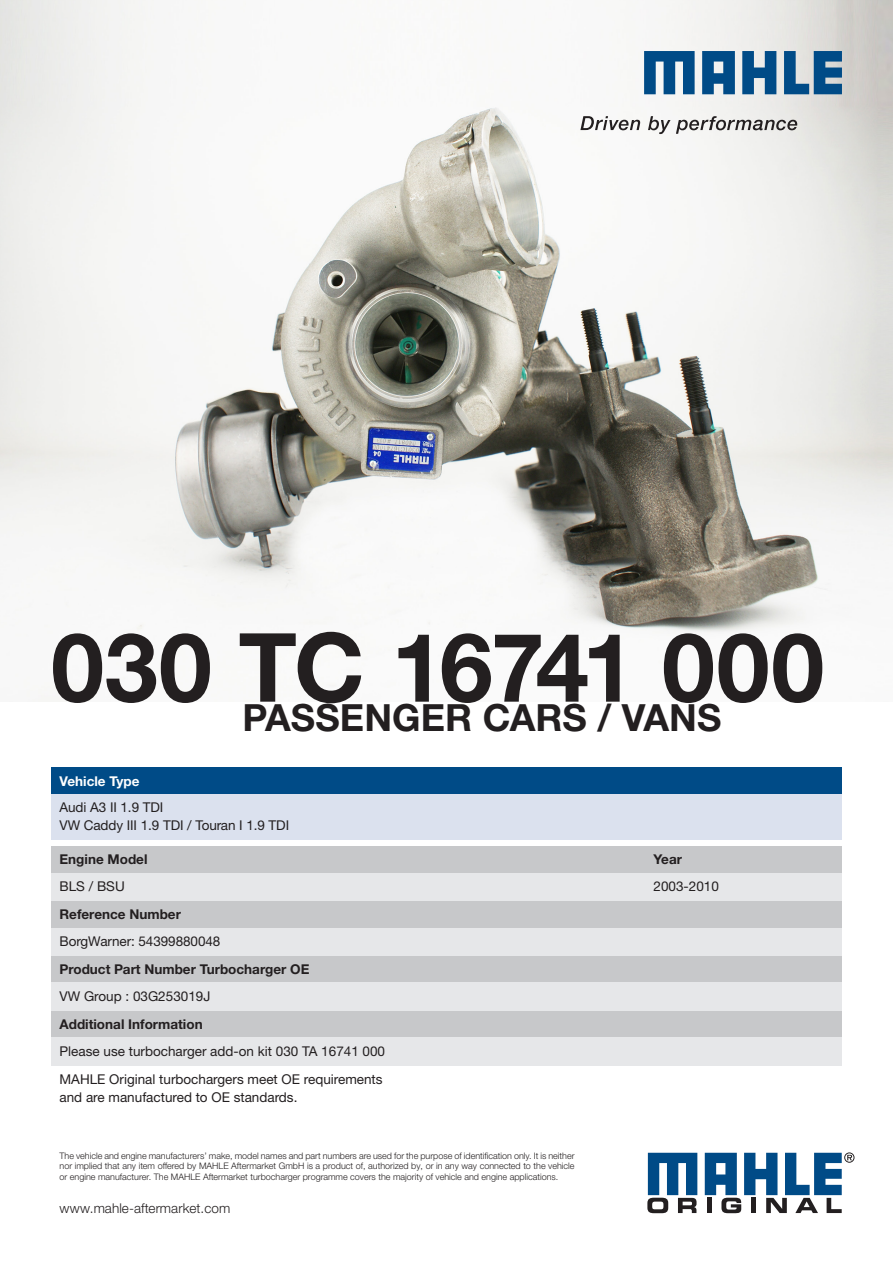
<style>
.page{position:relative;width:893px;height:1263px;background:#fff}
.page>*{position:absolute;margin:0;border:0;box-sizing:border-box;transform-origin:0 0}
.t1{font:700 95.55px "Helvetica Neue LTW1 G";letter-spacing:-.02em;color:#231f20}
.t2{font:700 37.5px "Helvetica Neue LTW1 G";letter-spacing:.005em;color:#231f20}
.t3{font:13.5px/18px "Helvetica Neue LTW1 G";color:#231f20}
.t4{font:700 13.5px "Helvetica Neue LTW1 G";color:#231f20}
.t5{font:300 13.5px "Helvetica Neue LTW1 G";letter-spacing:.005em;color:#231f20}
.t6{font:700 13.5px "Helvetica Neue LTW1 G";color:#fff}
.t7{font:300 9px/10.5px "Helvetica Neue LTW1 G";color:#231f20;text-align:justify}
</style>
<div class="page">
<img style="left:0;top:0;width:893px;height:702px">
<svg style="left:644px;top:51px;width:51px;height:43px"></svg>
<svg style="left:742px;top:51px;width:34px;height:43px"></svg>
<svg style="left:784px;top:51px;width:58px;height:43px;background:#4b7ca3"></svg>
<svg style="left:702px;top:51px;width:33px;height:43px"></svg>
<svg style="left:580px;top:116px;width:60px;height:14px"></svg>
<svg style="left:648px;top:116px;width:22px;height:18px"></svg>
<svg style="left:676px;top:116px;width:121px;height:18px"></svg>
<svg style="left:647px;top:1153px;width:50px;height:60px"></svg>
<svg style="left:705px;top:1152px;width:149px;height:61px"></svg>
<div style="left:51px;top:928px;width:791px;height:28px;background:#e6e7e9"></div>
<div style="left:51px;top:873px;width:791px;height:28px;background:#e6e7e9"></div>
<div style="left:51px;top:956px;width:791px;height:27px;background:#c7c8ca"></div>
<div style="left:51px;top:1011px;width:791px;height:27px;background:#c7c8ca"></div>
<div style="left:51px;top:983px;width:791px;height:28px;background:#e6e7e9"></div>
<div style="left:51px;top:1038px;width:791px;height:28px;background:#e6e7e9"></div>
<div style="left:51px;top:901px;width:791px;height:27px;background:#c7c8ca"></div>
<div style="left:51px;top:846px;width:791px;height:27px;background:#c7c8ca"></div>
<div style="left:51px;top:794px;width:791px;height:45px;background:#dbe1ee"></div>
<div style="left:51px;top:767px;width:791px;height:27px;background:#004b87"></div>
<p class="t1" style="left:51px;top:609px;width:775px">030 TC 16741 000</p>
<p class="t2" style="left:242px;top:695px;width:481px">PASSENGER CARS / VANS</p>
<p class="t6" style="left:60px;top:772px;width:82px">Vehicle Type</p>
<p class="t3" style="left:60px;top:798px;width:105px">Audi A3 II 1.9 TDI</p>
<p class="t3" style="left:60px;top:816px;width:231px">VW Caddy III 1.9 TDI / Touran I 1.9 TDI</p>
<p class="t4" style="left:60px;top:851px;width:89px">Engine Model</p>
<p class="t4" style="left:654px;top:851px;width:30px">Year</p>
<p class="t3" style="left:60px;top:877px;width:67px">BLS / BSU</p>
<p class="t3" style="left:654px;top:877px;width:67px">2003-2010</p>
<p class="t4" style="left:60px;top:906px;width:123px">Reference Number</p>
<p class="t3" style="left:60px;top:932px;width:162px">BorgWarner: 54399880048</p>
<p class="t4" style="left:60px;top:961px;width:251px">Product Part Number Turbocharger OE</p>
<p class="t3" style="left:60px;top:987px;width:152px">VW Group : 03G253019J</p>
<p class="t4" style="left:60px;top:1016px;width:145px">Additional Information</p>
<p class="t3" style="left:60px;top:1042px;width:327px">Please use turbocharger add-on kit 030 TA 16741 000</p>
<p class="t3" style="left:60px;top:1070px;width:325px">MAHLE Original turbochargers meet OE requirements and are manufactured to OE standards.</p>
<p class="t7" style="left:60px;top:1150px;width:517px">The vehicle and engine manufacturers’ make, model names and part numbers are used for the purpose of identification only. It is neither nor implied that any item offered by MAHLE Aftermarket GmbH is a product of, authorized by, or in any way connected to the vehicle or engine manufacturer. The MAHLE Aftermarket turbocharger programme covers the majority of vehicle and engine applications.</p>
<p class="t5" style="left:60px;top:1200px;width:172px">www.mahle-aftermarket.com</p>
</div>
